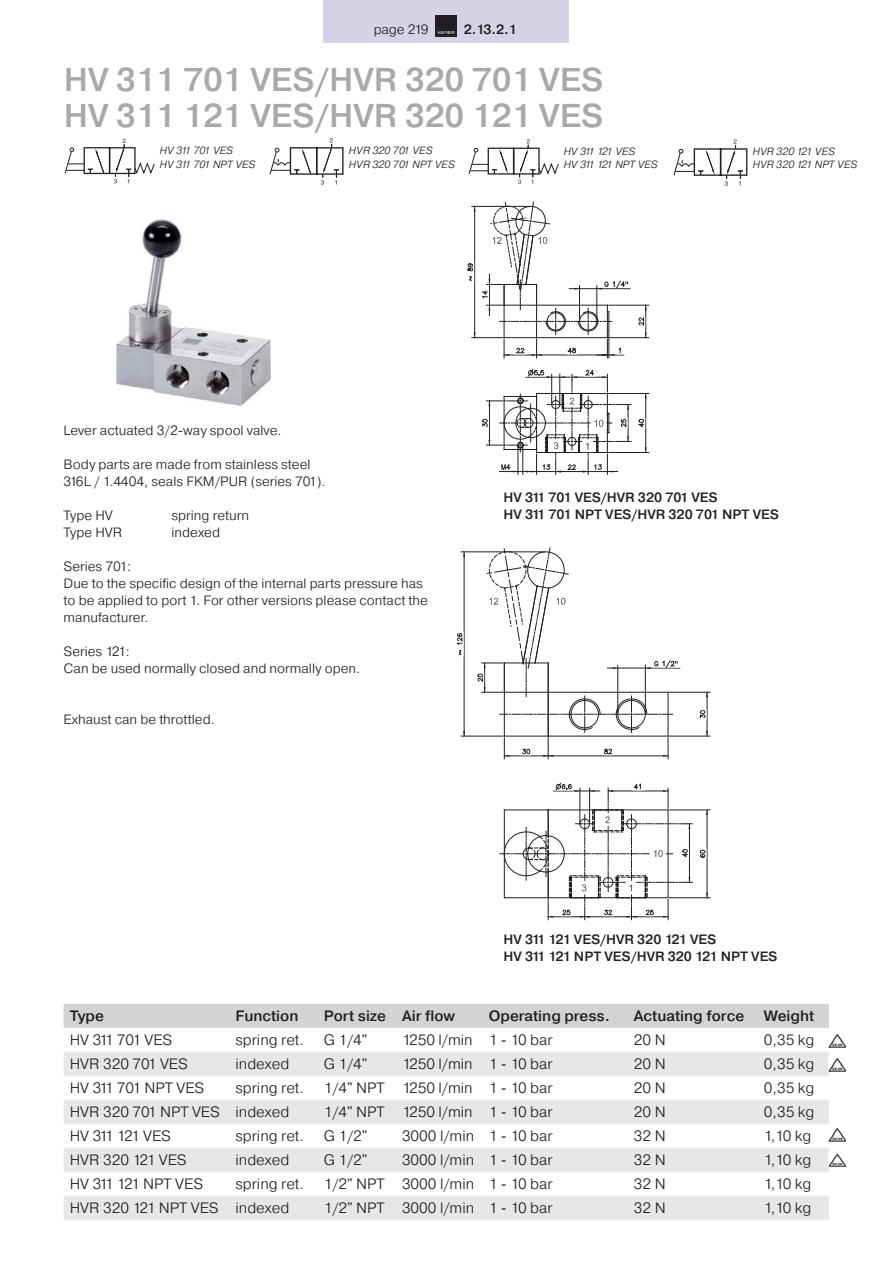
<style>
.page{position:relative;width:893px;height:1263px;background:#fff}
.page>*{position:absolute;margin:0;border:0;box-sizing:border-box;transform-origin:0 0}
.t1{font:500 33px/36px "Pragmatica";color:#a7a9ac}
.t2{font:300 15px "Pragmatica";color:#231f20}
.t3{font:500 15px "Pragmatica";color:#231f20}
.t4{font:300 15px "Pragmatica";letter-spacing:-.02em;color:#231f20}
.t5{font:300 15px "Pragmatica";letter-spacing:-.105em;color:#231f20}
.t6{font:300 13.5px/17px "Pragmatica";color:#231f20}
.t7{font:500 13.5px/17px "Pragmatica";color:#231f20}
.t8{font:italic 300 10.5px/13.5px "Pragmatica";color:#231f20}
.t9{font:italic 300 10.5px/13.5px "Pragmatica";letter-spacing:-.04em;color:#231f20}
</style>
<div class="page">
<hr style="left:645px;top:305px;width:1px;height:33px;background:#231f20">
<hr style="left:645px;top:394px;width:1px;height:59px;background:#231f20">
<hr style="left:609px;top:393px;width:40px;height:1px;background:#231f20">
<hr style="left:609px;top:337px;width:40px;height:1px;background:#231f20">
<hr style="left:609px;top:452px;width:40px;height:1px;background:#231f20">
<hr style="left:609px;top:305px;width:40px;height:1px;background:#231f20">
<svg style="left:637px;top:316px;width:10px;height:22px"></svg>
<svg style="left:638px;top:418px;width:6px;height:10px"></svg>
<svg style="left:467px;top:202px;width:163px;height:156px"></svg>
<svg style="left:482px;top:369px;width:149px;height:105px"></svg>
<svg style="left:65px;top:139px;width:90px;height:44px"></svg>
<svg style="left:269px;top:138px;width:75px;height:47px"></svg>
<img style="left:116px;top:220px;width:154px;height:186px">
<div style="left:324px;top:0;width:245px;height:43px;background:#d4d4e6"></div>
<div style="left:435px;top:15px;width:22px;height:21px;background:#231f20"></div>
<svg style="left:438px;top:31px;width:16px;height:3px"></svg>
<div style="left:64px;top:1004px;width:765px;height:24px;background:#d1d3d4"></div>
<svg style="left:64px;top:1052px;width:765px;height:168px;fill:#e6e7e8"></svg>
<svg style="left:468px;top:139px;width:91px;height:45px"></svg>
<svg style="left:673px;top:139px;width:75px;height:47px"></svg>
<hr style="left:548px;top:736px;width:120px;height:1px;background:#231f20">
<hr style="left:668px;top:692px;width:1px;height:44px;background:#231f20">
<hr style="left:504px;top:736px;width:44px;height:1px;background:#231f20">
<hr style="left:504px;top:692px;width:1px;height:44px;background:#231f20">
<hr style="left:548px;top:692px;width:1px;height:44px;background:#231f20">
<hr style="left:548px;top:756px;width:120px;height:1px;background:#231f20">
<hr style="left:707px;top:692px;width:1px;height:44px;background:#231f20">
<hr style="left:504px;top:756px;width:44px;height:1px;background:#231f20">
<hr style="left:464px;top:552px;width:1px;height:184px;background:#231f20">
<hr style="left:707px;top:810px;width:1px;height:88px;background:#231f20">
<svg style="left:504px;top:738px;width:5px;height:21px"></svg>
<svg style="left:543px;top:738px;width:10px;height:21px"></svg>
<hr style="left:669px;top:897px;width:41px;height:1px;background:#231f20">
<hr style="left:669px;top:810px;width:41px;height:1px;background:#231f20">
<hr style="left:461px;top:552px;width:83px;height:1px;background:#231f20">
<hr style="left:461px;top:736px;width:42px;height:1px;background:#231f20">
<hr style="left:669px;top:736px;width:41px;height:1px;background:#231f20">
<hr style="left:669px;top:692px;width:41px;height:1px;background:#231f20">
<svg style="left:663px;top:738px;width:6px;height:21px"></svg>
<svg style="left:604px;top:748px;width:9px;height:7px"></svg>
<svg style="left:699px;top:710px;width:7px;height:9px"></svg>
<svg style="left:522px;top:748px;width:9px;height:7px"></svg>
<svg style="left:456px;top:631px;width:8px;height:26px"></svg>
<svg style="left:699px;top:849px;width:7px;height:9px"></svg>
<svg style="left:476px;top:547px;width:204px;height:185px"></svg>
<svg style="left:500px;top:783px;width:192px;height:137px"></svg>
<img style="left:829px;top:1033px;width:17px;height:15px">
<img style="left:829px;top:1057px;width:17px;height:14px">
<img style="left:829px;top:1127px;width:17px;height:14px">
<img style="left:829px;top:1153px;width:17px;height:14px">
<p class="t6" style="left:374px;top:22px;width:56px">page 219</p>
<p class="t7" style="left:464px;top:22px;width:55px">2.13.2.1</p>
<h1 class="t1" style="left:64px;top:64px;width:541px">HV 311 701 VES/HVR 320 701 VES<br>HV 311 121 VES/HVR 320 121 VES</h1>
<p class="t8" style="left:160px;top:145px;width:97px">HV 311 701 VES<br>HV 311 701 NPT VES</p>
<p class="t8" style="left:349px;top:145px;width:108px">HVR 320 701 VES<br>HVR 320 701 NPT VES</p>
<p class="t9" style="left:564px;top:145px;width:96px">HV 311 121 VES<br>HV 311 121 NPT VES</p>
<p class="t8" style="left:753px;top:145px;width:106px">HVR 320 121 VES<br>HVR 320 121 NPT VES</p>
<p class="t6" style="left:64px;top:423px;width:219px">Lever actuated 3/2-way spool valve.</p>
<p class="t6" style="left:64px;top:457px;width:263px">Body parts are made from stainless steel<br>316L / 1.4404, seals FKM/PUR (series 701).</p>
<p class="t6" style="left:64px;top:508px;width:51px">Type HV</p>
<p class="t6" style="left:172px;top:508px;width:79px">spring return</p>
<p class="t6" style="left:64px;top:525px;width:60px">Type HVR</p>
<p class="t6" style="left:172px;top:525px;width:50px">indexed</p>
<p class="t6" style="left:64px;top:559px;width:366px">Series 701:<br>Due to the specific design of the internal parts pressure has to be applied to port 1. For other versions please contact the manufacturer.</p>
<p class="t6" style="left:64px;top:644px;width:298px">Series 121:<br>Can be used normally closed and normally open.</p>
<p class="t6" style="left:64px;top:712px;width:153px">Exhaust can be throttled.</p>
<p class="t7" style="left:503px;top:490px;width:277px">HV 311 701 VES/HVR 320 701 VES<br>HV 311 701 NPT VES/HVR 320 701 NPT VES</p>
<p class="t7" style="left:503px;top:932px;width:275px">HV 311 121 VES/HVR 320 121 VES<br>HV 311 121 NPT VES/HVR 320 121 NPT VES</p>
<p class="t3" style="left:70px;top:1010px;width:36px">Type</p>
<p class="t3" style="left:235px;top:1010px;width:65px">Function</p>
<p class="t3" style="left:324px;top:1010px;width:133px">Port size Air flow</p>
<p class="t3" style="left:489px;top:1010px;width:122px">Operating press.</p>
<p class="t3" style="left:634px;top:1010px;width:112px">Actuating force</p>
<p class="t3" style="left:764px;top:1010px;width:52px">Weight</p>
<p class="t2" style="left:70px;top:1034px;width:104px">HV 311 701 VES</p>
<p class="t2" style="left:235px;top:1034px;width:70px">spring ret.</p>
<p class="t2" style="left:324px;top:1034px;width:45px">G 1/4"</p>
<p class="t2" style="left:402px;top:1034px;width:152px">1250 l/min 1 - 10 bar</p>
<p class="t2" style="left:634px;top:1034px;width:33px">20 N</p>
<p class="t2" style="left:764px;top:1034px;width:52px">0,35 kg</p>
<p class="t2" style="left:70px;top:1058px;width:120px">HVR 320 701 VES</p>
<p class="t2" style="left:235px;top:1058px;width:55px">indexed</p>
<p class="t2" style="left:324px;top:1058px;width:45px">G 1/4"</p>
<p class="t2" style="left:402px;top:1058px;width:152px">1250 l/min 1 - 10 bar</p>
<p class="t2" style="left:634px;top:1058px;width:33px">20 N</p>
<p class="t2" style="left:764px;top:1058px;width:52px">0,35 kg</p>
<p class="t2" style="left:70px;top:1082px;width:136px">HV 311 701 NPT VES</p>
<p class="t2" style="left:235px;top:1082px;width:70px">spring ret.</p>
<p class="t2" style="left:324px;top:1082px;width:230px">1/4" NPT 1250 l/min 1 - 10 bar</p>
<p class="t2" style="left:634px;top:1082px;width:33px">20 N</p>
<p class="t2" style="left:764px;top:1082px;width:52px">0,35 kg</p>
<p class="t2" style="left:70px;top:1106px;width:221px">HVR 320 701 NPT VES indexed</p>
<p class="t2" style="left:324px;top:1106px;width:230px">1/4" NPT 1250 l/min 1 - 10 bar</p>
<p class="t2" style="left:634px;top:1106px;width:33px">20 N</p>
<p class="t2" style="left:764px;top:1106px;width:52px">0,35 kg</p>
<p class="t5" style="left:70px;top:1130px;width:103px">HV 311 121 VES</p>
<p class="t2" style="left:235px;top:1130px;width:70px">spring ret.</p>
<p class="t2" style="left:324px;top:1130px;width:45px">G 1/2"</p>
<p class="t2" style="left:402px;top:1130px;width:152px">3000 l/min 1 - 10 bar</p>
<p class="t2" style="left:634px;top:1130px;width:33px">32 N</p>
<p class="t2" style="left:764px;top:1130px;width:49px">1,10 kg</p>
<p class="t2" style="left:70px;top:1154px;width:118px">HVR 320 121 VES</p>
<p class="t2" style="left:235px;top:1154px;width:55px">indexed</p>
<p class="t2" style="left:324px;top:1154px;width:45px">G 1/2"</p>
<p class="t2" style="left:402px;top:1154px;width:152px">3000 l/min 1 - 10 bar</p>
<p class="t2" style="left:634px;top:1154px;width:33px">32 N</p>
<p class="t2" style="left:764px;top:1154px;width:49px">1,10 kg</p>
<p class="t4" style="left:70px;top:1178px;width:135px">HV 311 121 NPT VES</p>
<p class="t2" style="left:235px;top:1178px;width:70px">spring ret.</p>
<p class="t2" style="left:324px;top:1178px;width:230px">1/2" NPT 3000 l/min 1 - 10 bar</p>
<p class="t2" style="left:634px;top:1178px;width:33px">32 N</p>
<p class="t2" style="left:764px;top:1178px;width:49px">1,10 kg</p>
<p class="t2" style="left:70px;top:1202px;width:221px">HVR 320 121 NPT VES indexed</p>
<p class="t2" style="left:324px;top:1202px;width:230px">1/2" NPT 3000 l/min 1 - 10 bar</p>
<p class="t2" style="left:634px;top:1202px;width:33px">32 N</p>
<p class="t2" style="left:764px;top:1202px;width:49px">1,10 kg</p>
</div>
